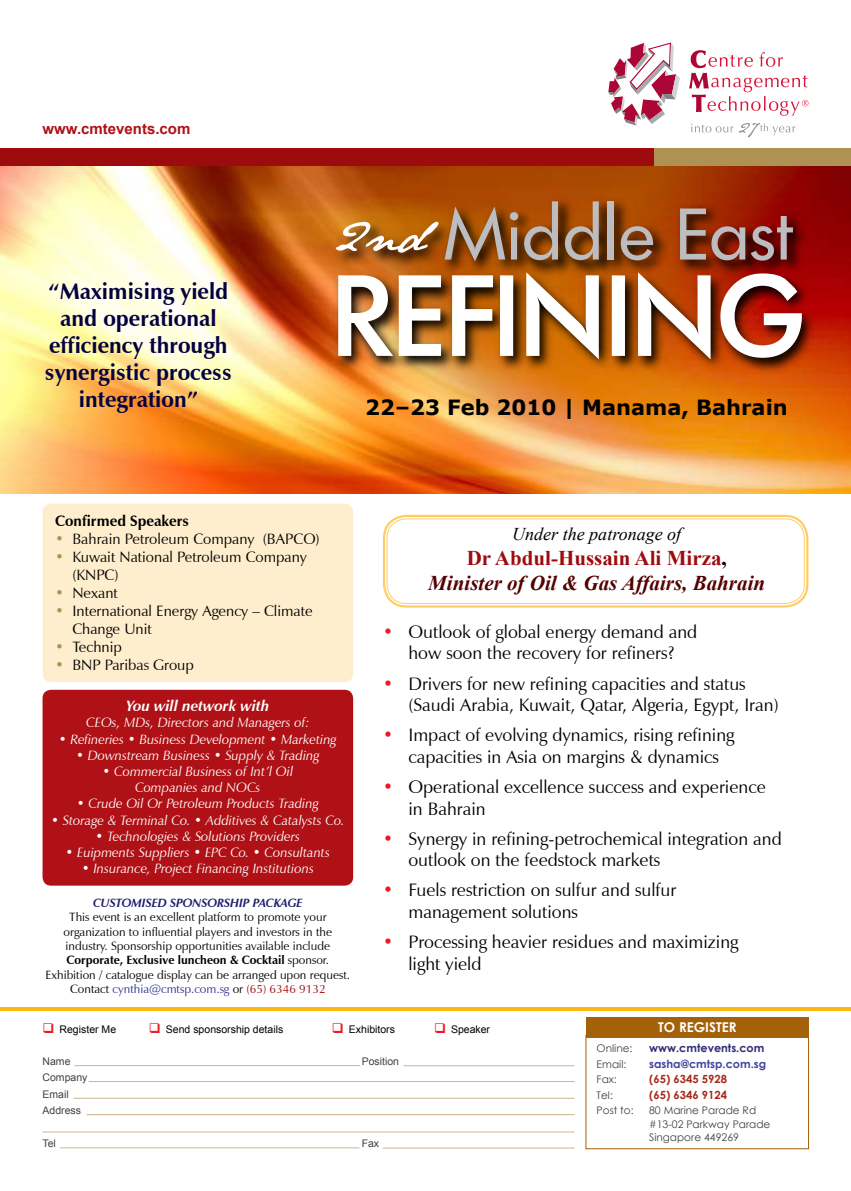
<style>
.page{position:relative;width:851px;height:1191px;background:#fff}
.page>*{position:absolute;margin:0;border:0;box-sizing:border-box;transform-origin:0 0}
.t1{font:700 22.5px/27px "Zapf Humanist 601 BT";color:#040040;text-align:center}
.t2{font:italic 700 21px/25.2px "Times New Roman";color:#540000;text-align:center}
.t3{font:700 21px "Verdana";color:#000}
.t4{font:18px/21.6px "Zapf Humanist 601 BT";color:#000}
.t5{font:italic 18px "Times New Roman";color:#000}
.t6{font:15px/18px "Zapf Humanist 601 BT";color:#000}
.t7{font:italic 700 15px "Zapf Humanist 601 BT";color:#fff}
.t8{font:700 15px "Arial";color:#b01116}
.t9{font:700 15px "Zapf Humanist 601 BT";color:#000}
.t10{font:italic 13.5px/16.2px "Zapf Humanist 601 BT";color:#fff;text-align:center}
.t11{font:700 13.5px "Century Gothic";color:#fff}
.t12{font:12px/14.4px "Zapf Humanist 601 BT";color:#000;text-align:center}
.t13{font:italic 700 12px "Zapf Humanist 601 BT";color:#211d70}
.t14{font:700 11.25px "Century Gothic";color:#a62a1c}
.t15{font:700 11.25px "Century Gothic";color:#43469d}
.t16{font:700 11.25px "Century Gothic";color:#322d79}
.t17{font:10.5px/14.7px "Century Gothic";color:#414142}
.t18{font:10.5px "Arial";color:#000}
.t19{font:10.5px/16.5px "Arial";color:#414142}
.s1{color:#ae9153}
.s2{font-weight:700}
.s3{color:#2e3192}
.s4{color:#9e0b0f}
.s5{font-style:normal;color:#9e0b0f}
.s6{font-style:normal;color:#000}
.s7{color:#ed1c24}
</style>
<div class="page">
<img style="left:0;top:166px;width:850px;height:327px">
<div style="left:585px;top:1017px;width:223px;height:20px;background:#a3610a"></div>
<hr style="left:0;top:1007px;width:850px;height:3px;background:#fdb813">
<hr style="left:74px;top:1065px;width:286px;height:1px;background:#cbb68b">
<hr style="left:89px;top:1081px;width:485px;height:1px;background:#cbb68b">
<hr style="left:74px;top:1098px;width:500px;height:1px;background:#cbb68b">
<hr style="left:86px;top:1114px;width:488px;height:1px;background:#cbb68b">
<hr style="left:43px;top:1131px;width:531px;height:1px;background:#cbb68b">
<hr style="left:60px;top:1147px;width:299px;height:1px;background:#cbb68b">
<hr style="left:403px;top:1065px;width:171px;height:1px;background:#cbb68b">
<hr style="left:382px;top:1147px;width:192px;height:1px;background:#cbb68b">
<div style="left:43px;top:503px;width:310px;height:179px;background:#ffeece;border-radius:9px"></div>
<div style="left:43px;top:690px;width:310px;height:195px;background:#b01116;border-radius:9px"></div>
<div style="left:0;top:149px;width:654px;height:17px;background:#9e0b0f"></div>
<div style="left:654px;top:149px;width:196px;height:17px;background:#ae9153"></div>
<svg style="left:608px;top:43px;width:71px;height:83px"></svg>
<svg style="left:689px;top:50px;width:119px;height:66px"></svg>
<svg style="left:691px;top:123px;width:104px;height:14px"></svg>
<div style="left:383px;top:515px;width:425px;height:92px;border:2px solid #ffcd67;border-radius:22px"></div>
<div style="left:386px;top:518px;width:418px;height:86px;border:1px solid #ffcd67;border-radius:19px"></div>
<img style="left:436px;top:192px;width:376px;height:61px">
<img style="left:324px;top:253px;width:500px;height:122px">
<img style="left:324px;top:198px;width:133px;height:105px">
<svg style="left:444px;top:206px;width:74px;height:55px;background:#99673d"></svg>
<svg style="left:524px;top:201px;width:34px;height:59px;background:#a57046"></svg>
<svg style="left:565px;top:201px;width:33px;height:59px;background:#a26e43"></svg>
<div style="left:607px;top:201px;width:6px;height:58px;background:#bcbdc0"></div>
<svg style="left:620px;top:226px;width:33px;height:34px"></svg>
<svg style="left:680px;top:208px;width:25px;height:51px"></svg>
<svg style="left:711px;top:216px;width:81px;height:45px;background:#8d4a42"></svg>
<img style="left:338px;top:275px;width:103px;height:81px">
<svg style="left:452px;top:275px;width:41px;height:81px"></svg>
<div style="left:500px;top:275px;width:13px;height:81px;background:#fff"></div>
<svg style="left:526px;top:272px;width:72px;height:87px"></svg>
<div style="left:611px;top:275px;width:14px;height:81px;background:#fff"></div>
<svg style="left:638px;top:272px;width:72px;height:87px"></svg>
<svg style="left:720px;top:273px;width:81px;height:85px"></svg>
<svg style="left:335px;top:222px;width:103px;height:31px"></svg>
<p class="t8" style="left:43px;top:118px;width:149px">www.cmtevents.com</p>
<p class="t1" style="left:45px;top:277px;width:189px">“Maximising yield and operational efficiency through synergistic process integration”</p>
<p class="t3" style="left:365px;top:394px;width:424px">22–23 Feb 2010 | Manama, Bahrain</p>
<p class="t9" style="left:55px;top:511px;width:135px">Confirmed Speakers</p>
<p class="t6" style="left:55px;top:529px;width:266px"><span class="s1">•</span> Bahrain Petroleum Company (BAPCO)</p>
<p class="t6" style="left:72px;top:547px;width:236px;text-indent:-17px"><span class="s1">•</span> Kuwait National Petroleum Company (KNPC)</p>
<p class="t6" style="left:55px;top:583px;width:64px"><span class="s1">•</span> Nexant</p>
<p class="t6" style="left:72px;top:601px;width:242px;text-indent:-17px"><span class="s1">•</span> International Energy Agency – Climate<br>Change Unit</p>
<p class="t6" style="left:55px;top:637px;width:68px"><span class="s1">•</span> Technip</p>
<p class="t6" style="left:55px;top:655px;width:140px"><span class="s1">•</span> BNP Paribas Group</p>
<p class="t7" style="left:126px;top:697px;width:144px">You will network with</p>
<p class="t10" style="left:86px;top:714px;width:224px">CEOs, MDs, Directors and Managers of:</p>
<p class="t10" style="left:59px;top:731px;width:279px">• Refineries • Business Development • Marketing</p>
<p class="t10" style="left:76px;top:747px;width:245px">• Downstream Business • Supply &amp; Trading</p>
<p class="t10" style="left:102px;top:763px;width:192px">• Commercial Business of Int’l Oil<br>Companies and NOCs</p>
<p class="t10" style="left:77px;top:795px;width:243px">• Crude Oil Or Petroleum Products Trading</p>
<p class="t10" style="left:51px;top:812px;width:295px">• Storage &amp; Terminal Co. • Additives &amp; Catalysts Co.</p>
<p class="t10" style="left:96px;top:828px;width:206px">• Technologies &amp; Solutions Providers</p>
<p class="t10" style="left:66px;top:844px;width:266px">• Euipments Suppliers • EPC Co. • Consultants</p>
<p class="t10" style="left:82px;top:860px;width:234px">• Insurance, Project Financing Institutions</p>
<p class="t13" style="left:93px;top:895px;width:211px">CUSTOMISED SPONSORSHIP PACKAGE</p>
<p class="t12" style="left:46px;top:909px;width:306px">This event is an excellent platform to promote your organization to influential players and investors in the industry. Sponsorship opportunities available include <span class="s2">Corporate, Exclusive luncheon &amp; Cocktail</span> sponsor.<br>Exhibition / catalogue display can be arranged upon request.<br>Contact <span class="s3">cynthia@cmtsp.com.sg</span> or <span class="s4">(65) 6346 9132</span></p>
<p class="t5" style="left:512px;top:521px;width:170px">Under the patronage of</p>
<p class="t2" style="left:428px;top:545px;width:338px"><span class="s5">Dr Abdul-Hussain Ali Mirza</span><span class="s6">,<br></span>Minister of Oil &amp; Gas Affairs, Bahrain</p>
<p class="t4" style="left:383px;top:621px;width:316px;text-align:center"><span class="s7">•</span> Outlook of global energy demand and how soon the recovery for refiners?</p>
<p class="t4" style="left:408px;top:672px;width:371px;text-indent:-26px"><span class="s7">•</span> Drivers for new refining capacities and status (Saudi Arabia, Kuwait, Qatar, Algeria, Egypt, Iran)</p>
<p class="t4" style="left:383px;top:724px;width:353px;text-align:center"><span class="s7">•</span> Impact of evolving dynamics, rising refining capacities in Asia on margins &amp; dynamics</p>
<p class="t4" style="left:408px;top:776px;width:359px;text-indent:-25px"><span class="s7">•</span> Operational excellence success and experience in Bahrain</p>
<p class="t4" style="left:408px;top:827px;width:375px;text-indent:-26px"><span class="s7">•</span> Synergy in refining-petrochemical integration and outlook on the feedstock markets</p>
<p class="t4" style="left:408px;top:879px;width:269px;text-indent:-26px"><span class="s7">•</span> Fuels restriction on sulfur and sulfur management solutions</p>
<p class="t4" style="left:408px;top:931px;width:331px;text-indent:-26px"><span class="s7">•</span> Processing heavier residues and maximizing light yield</p>
<p class="t18" style="left:43px;top:1022px;width:75px"><span class="s7">❑</span> Register Me</p>
<p class="t18" style="left:149px;top:1022px;width:136px"><span class="s7">❑</span> Send sponsorship details</p>
<p class="t18" style="left:332px;top:1022px;width:65px"><span class="s7">❑</span> Exhibitors</p>
<p class="t18" style="left:434px;top:1022px;width:57px"><span class="s7">❑</span> Speaker</p>
<p class="t19" style="left:43px;top:1052px;width:30px">Name</p>
<p class="t19" style="left:361px;top:1052px;width:39px">Position</p>
<p class="t19" style="left:43px;top:1069px;width:46px">Company<br>Email<br>Address</p>
<p class="t19" style="left:43px;top:1135px;width:15px">Tel</p>
<p class="t19" style="left:361px;top:1135px;width:19px">Fax</p>
<p class="t11" style="left:658px;top:1017px;width:80px">TO REGISTER</p>
<p class="t17" style="left:596px;top:1040px;width:37px">Online:</p>
<p class="t16" style="left:649px;top:1039px;width:117px">www.cmtevents.com</p>
<p class="t17" style="left:596px;top:1056px;width:31px">Email:</p>
<p class="t15" style="left:649px;top:1055px;width:118px">sasha@cmtsp.com.sg</p>
<p class="t17" style="left:596px;top:1072px;width:22px">Fax:</p>
<p class="t14" style="left:649px;top:1070px;width:79px">(65) 6345 5928</p>
<p class="t17" style="left:596px;top:1087px;width:18px">Tel:</p>
<p class="t14" style="left:649px;top:1086px;width:79px">(65) 6346 9124</p>
<p class="t17" style="left:596px;top:1102px;width:38px">Post to:</p>
<p class="t17" style="left:649px;top:1102px;width:123px">80 Marine Parade Rd #13-02 Parkway Parade</p>
<p class="t17" style="left:649px;top:1129px;width:91px">Singapore 449269</p>
</div>
